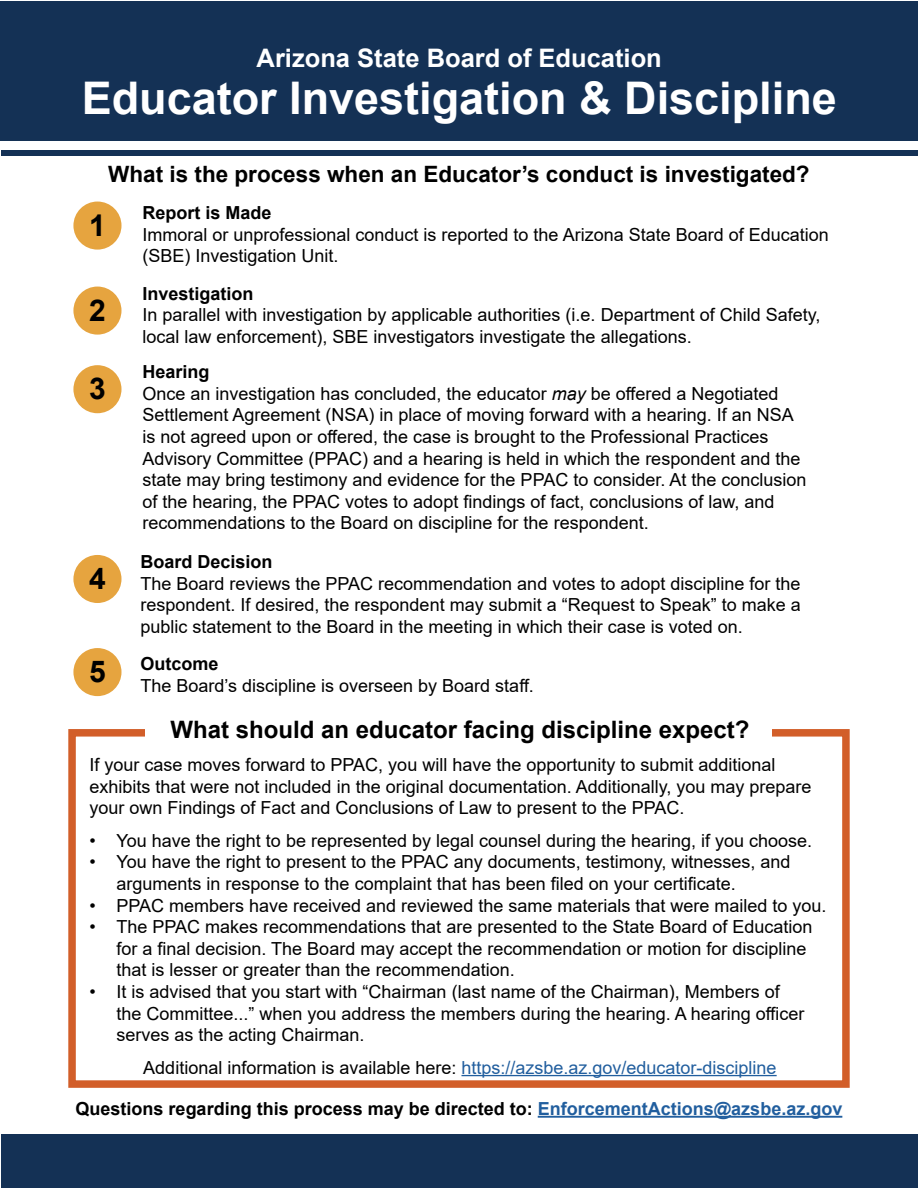
<style>
.page{position:relative;width:918px;height:1188px;background:#fff}
.page>*{position:absolute;margin:0;border:0;box-sizing:border-box;transform-origin:0 0}
.t1{font:700 45px "Arial";color:#fff}
.t2{font:700 30px "Arial";color:#000}
.t3{font:700 25.5px "Arial";color:#fff}
.t4{font:700 24px "Arial";color:#000}
.t5{font:700 22.5px "Arial";color:#000}
.t6{font:18px/21.6px "Arial";color:#000}
.t7{font:700 18px "Arial";color:#000}
.t8{font:18px "Arial";color:#215e9e}
.s1{font-weight:700}
.s2{font-style:italic}
.s3{color:#000}
.s4{color:#215e9e}
</style>
<div class="page">
<div style="left:1px;top:1px;width:917px;height:140px;background:#143155"></div>
<div style="left:2px;top:1134px;width:916px;height:54px;background:#143155"></div>
<div style="left:1px;top:150px;width:917px;height:6px;background:#143155"></div>
<div style="left:68px;top:729px;width:782px;height:359px;border:8px solid #d25e29"></div>
<hr style="left:461px;top:1075px;width:316px;height:1px;background:#215e9e">
<div style="left:146px;top:713px;width:626px;height:38px;background:#fff"></div>
<div style="left:73px;top:202px;width:49px;height:48px;background:#e6a43f;border-radius:50%"></div>
<div style="left:73px;top:287px;width:49px;height:48px;background:#e6a43f;border-radius:50%"></div>
<div style="left:73px;top:365px;width:49px;height:48px;background:#e6a43f;border-radius:50%"></div>
<div style="left:73px;top:555px;width:49px;height:48px;background:#e6a43f;border-radius:50%"></div>
<div style="left:73px;top:648px;width:49px;height:48px;background:#e6a43f;border-radius:50%"></div>
<hr style="left:538px;top:1116px;width:304px;height:2px;background:#215e9e">
<h3 class="t3" style="left:257px;top:40px;width:407px">Arizona State Board of Education</h3>
<h1 class="t1" style="left:82px;top:67px;width:757px">Educator Investigation &amp; Discipline</h1>
<p class="t5" style="left:108px;top:158px;width:703px">What is the process when an Educator’s conduct is investigated?</p>
<h2 class="t2" style="left:89px;top:204px;width:18px">1</h2>
<h2 class="t2" style="left:89px;top:289px;width:18px">2</h2>
<h2 class="t2" style="left:89px;top:367px;width:18px">3</h2>
<h2 class="t2" style="left:89px;top:557px;width:18px">4</h2>
<h2 class="t2" style="left:89px;top:650px;width:18px">5</h2>
<p class="t7" style="left:142px;top:200px;width:131px">Report is Made</p>
<p class="t6" style="left:142px;top:224px;width:688px">Immoral or unprofessional conduct is reported to the Arizona State Board of Education (SBE) Investigation Unit.</p>
<p class="t7" style="left:142px;top:281px;width:113px">Investigation</p>
<p class="t6" style="left:142px;top:304px;width:680px">In parallel with investigation by applicable authorities (i.e. Department of Child Safety, local law enforcement), SBE investigators investigate the allegations.</p>
<p class="t6" style="left:142px;top:361px;width:666px"><span class="s1">Hearing<br></span>Once an investigation has concluded, the educator <span class="s2">may</span> be offered a Negotiated Settlement Agreement (NSA) in place of moving forward with a hearing. If an NSA is not agreed upon or offered, the case is brought to the Professional Practices Advisory Committee (PPAC) and a hearing is held in which the respondent and the state may bring testimony and evidence for the PPAC to consider. At the conclusion of the hearing, the PPAC votes to adopt findings of fact, conclusions of law, and recommendations to the Board on discipline for the respondent.</p>
<p class="t7" style="left:141px;top:549px;width:134px">Board Decision</p>
<p class="t6" style="left:141px;top:572px;width:662px;text-align:justify">The Board reviews the PPAC recommendation and votes to adopt discipline for the respondent. If desired, the respondent may submit a “Request to Speak” to make a public statement to the Board in the meeting in which their case is voted on.</p>
<p class="t7" style="left:141px;top:651px;width:80px">Outcome</p>
<p class="t6" style="left:141px;top:675px;width:395px">The Board’s discipline is overseen by Board staff.</p>
<h3 class="t4" style="left:171px;top:712px;width:580px">What should an educator facing discipline expect?</h3>
<p class="t6" style="left:90px;top:754px;width:724px">If your case moves forward to PPAC, you will have the opportunity to submit additional exhibits that were not included in the original documentation. Additionally, you may prepare your own Findings of Fact and Conclusions of Law to present to the PPAC.</p>
<p class="t6" style="left:90px;top:830px;width:724px">• You have the right to be represented by legal counsel during the hearing, if you choose.</p>
<p class="t6" style="left:117px;top:851px;width:676px;text-indent:-27px">• You have the right to present to the PPAC any documents, testimony, witnesses, and arguments in response to the complaint that has been filed on your certificate.</p>
<p class="t6" style="left:90px;top:894px;width:738px">• PPAC members have received and reviewed the same materials that were mailed to you.</p>
<p class="t6" style="left:117px;top:916px;width:698px;text-indent:-27px">• The PPAC makes recommendations that are presented to the State Board of Education for a final decision. The Board may accept the recommendation or motion for discipline that is lesser or greater than the recommendation.</p>
<p class="t6" style="left:117px;top:981px;width:689px;text-indent:-27px">• It is advised that you start with “Chairman (last name of the Chairman), Members of the Committee...” when you address the members during the hearing. A hearing officer serves as the acting Chairman.</p>
<p class="t8" style="left:143px;top:1055px;width:635px"><span class="s3">Additional information is available here:</span> https://azsbe.az.gov/educator-discipline</p>
<p class="t7" style="left:76px;top:1096px;width:768px">Questions regarding this process may be directed to: <span class="s4">EnforcementActions@azsbe.az.gov</span></p>
</div>
